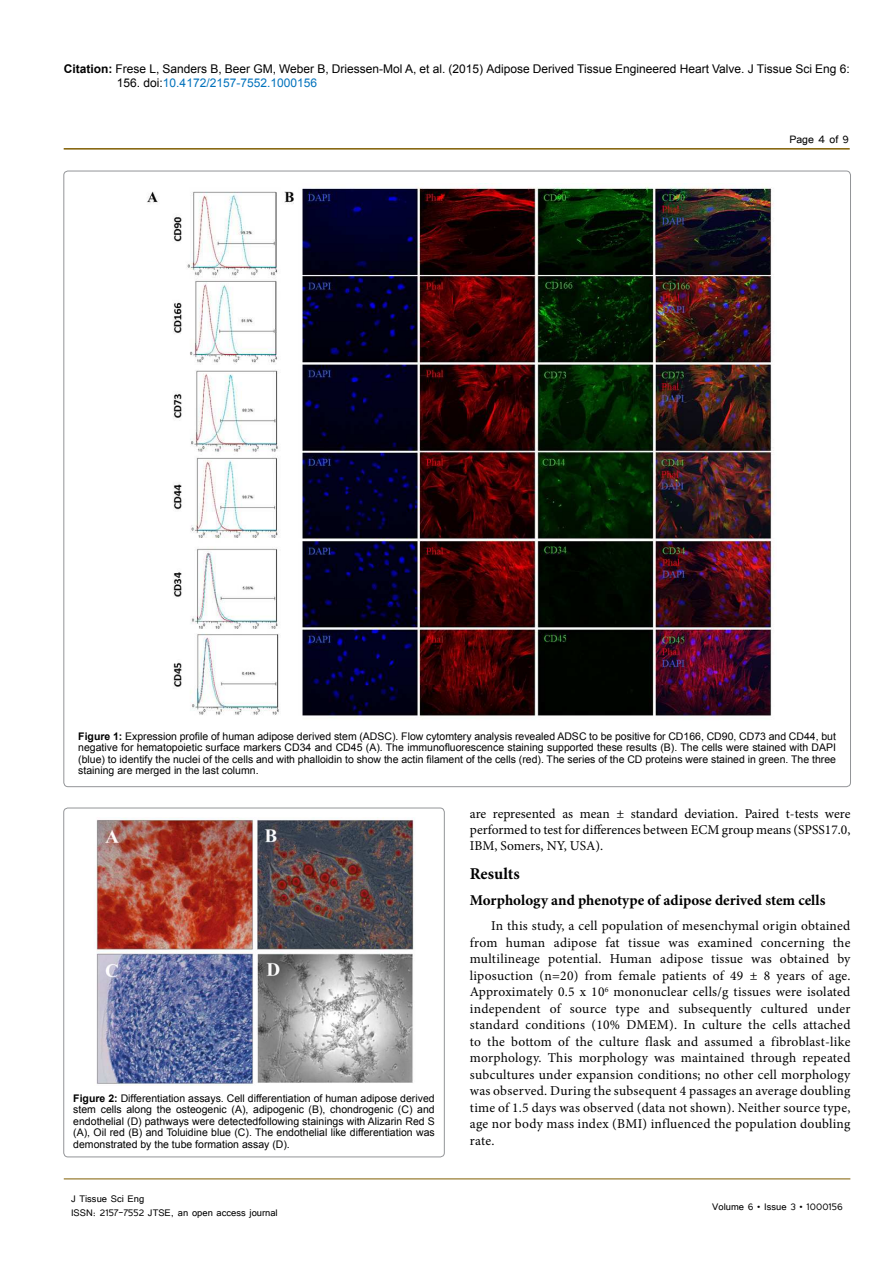
<style>
.page{position:relative;width:893px;height:1263px;background:#fff}
.page>*{position:absolute;margin:0;border:0;box-sizing:border-box;transform-origin:0 0}
.t1{font:700 16.5px "Minion Pro";color:#000}
.t2{font:700 15px "Minion Pro";color:#000}
.t3{font:13.5px/16.5px "Minion Pro";letter-spacing:.005em;color:#000;text-align:justify}
.t4{font:13.5px "Tunga";color:#000}
.t5{font:12px/14.4px "Arial";color:#000}
.t6{font:12px/14.4px "Tunga";color:#000}
.t7{font:10.5px/11.6px "Arial";color:#000;text-align:justify}
.s1{font-weight:700}
.s2{color:#0072bc}
</style>
<div class="page">
<hr style="left:64px;top:148px;width:786px;height:2px;background:#7f5d00">
<hr style="left:64px;top:1179px;width:786px;height:1px;background:#7f5d00">
<img style="left:147px;top:183px;width:627px;height:535px">
<div style="left:64px;top:808px;width:380px;height:349px;border:1px solid #939598;border-radius:4px"></div>
<img style="left:96px;top:817px;width:319px;height:268px">
<p class="t5" style="left:117px;top:62px;width:734px;text-indent:-53px"><span class="s1">Citation:</span> Frese L, Sanders B, Beer GM, Weber B, Driessen-Mol A, et al. (2015) Adipose Derived Tissue Engineered Heart Valve. J Tissue Sci Eng 6:<br>156. doi:<span class="s2">10.4172/2157-7552.1000156</span></p>
<p class="t4" style="left:789px;top:130px;width:61px">Page 4 of 9</p>
<p class="t7" style="left:78px;top:730px;width:759px"><span class="s1">Figure 1:</span> Expression profile of human adipose derived stem (ADSC). Flow cytomtery analysis revealed ADSC to be positive for CD166, CD90, CD73 and CD44, but negative for hematopoietic surface markers CD34 and CD45 (A). The immunofluorescence staining supported these results (B). The cells were stained with DAPI (blue) to identify the nuclei of the cells and with phalloidin to show the actin filament of the cells (red). The series of the CD proteins were stained in green. The three staining are merged in the last column.</p>
<p class="t7" style="left:73px;top:1093px;width:363px"><span class="s1">Figure 2:</span> Differentiation assays. Cell differentiation of human adipose derived stem cells along the osteogenic (A), adipogenic (B), chondrogenic (C) and endothelial (D) pathways were detectedfollowing stainings with Alizarin Red S (A), Oil red (B) and Toluidine blue (C). The endothelial like differentiation was demonstrated by the tube formation assay (D).</p>
<p class="t6" style="left:71px;top:1190px;width:208px">J Tissue Sci Eng<br>ISSN: 2157-7552 JTSE, an open access journal</p>
<p class="t3" style="left:470px;top:806px;width:382px">are represented as mean ± standard deviation. Paired t-tests were performed to test for differences between ECM group means (SPSS17.0, IBM, Somers, NY, USA).</p>
<p class="t1" style="left:470px;top:867px;width:51px">Results</p>
<p class="t2" style="left:470px;top:894px;width:357px">Morphology and phenotype of adipose derived stem cells</p>
<p class="t3" style="left:470px;top:918px;width:382px;text-indent:21px">In this study, a cell population of mesenchymal origin obtained from human adipose fat tissue was examined concerning the multilineage potential. Human adipose tissue was obtained by liposuction (n=20) from female patients of 49 ± 8 years of age.<br>Approximately 0.5 x 10<sup>6</sup> mononuclear cells/g tissues were isolated independent of source type and subsequently cultured under standard conditions (10% DMEM). In culture the cells attached to the bottom of the culture flask and assumed a fibroblast-like morphology. This morphology was maintained through repeated subcultures under expansion conditions; no other cell morphology was observed. During the subsequent 4 passages an average doubling time of 1.5 days was observed (data not shown). Neither source type, age nor body mass index (BMI) influenced the population doubling rate.</p>
<p class="t6" style="left:712px;top:1199px;width:132px">Volume 6 • Issue 3 • 1000156</p>
</div>
